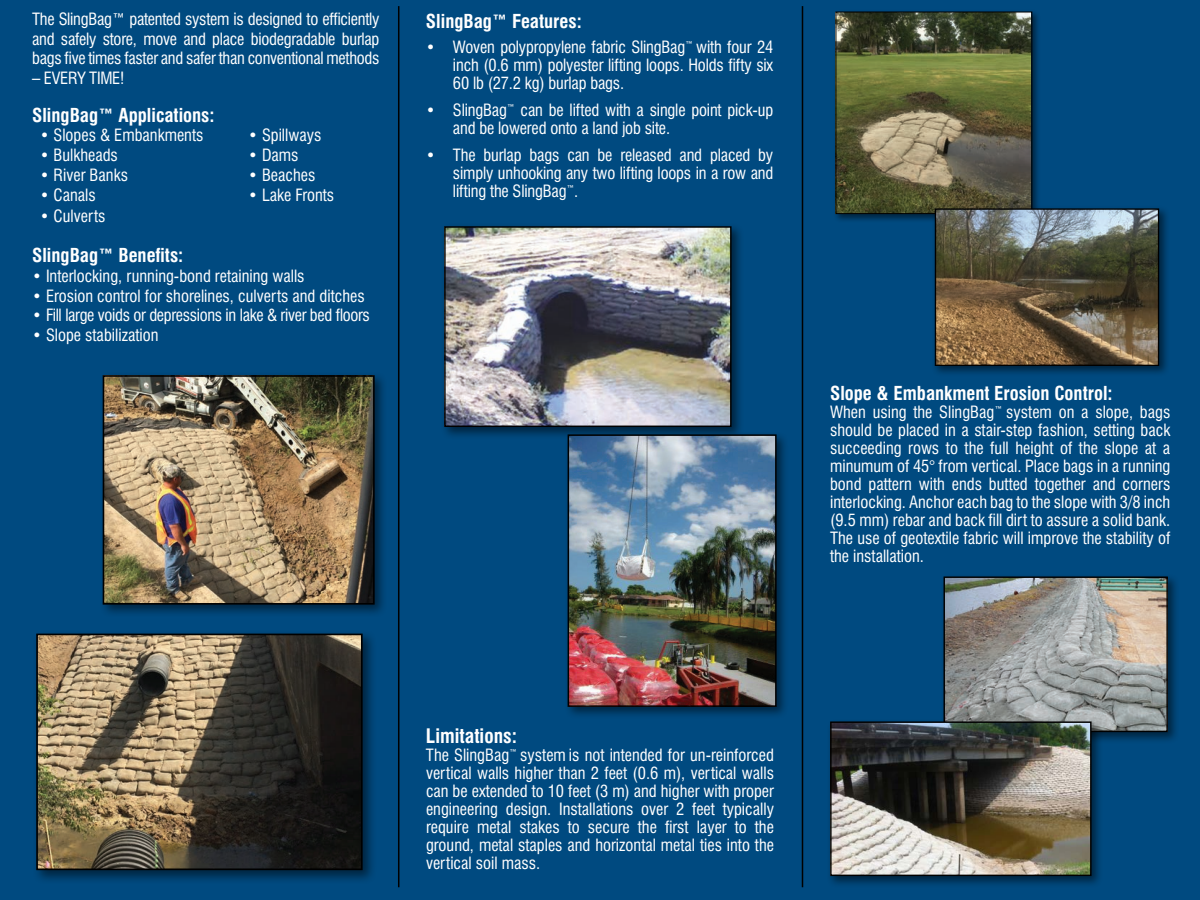
<style>
.page{position:relative;width:1200px;height:900px;background:#004a80}
.page>*{position:absolute;margin:0;border:0;box-sizing:border-box;transform-origin:0 0}
.t1{font:700 condensed 19.5px "Swiss 721 BT";color:#fff}
.t2{font:700 condensed 18.75px "Swiss 721 BT";color:#fff}
.t3{font:condensed 16.5px/18px "Swiss 721 BT";color:#fff;text-align:justify}
.t4{font:condensed 16.5px "Swiss 721 BT";letter-spacing:-.02em;color:#fff}
</style>
<div class="page">
<div style="left:99px;top:371px;width:289px;height:247px;background:#000;opacity:.5"></div>
<img style="left:106px;top:378px;width:266px;height:224px">
<div style="left:103px;top:375px;width:272px;height:230px;border:2px solid #000"></div>
<div style="left:833px;top:9px;width:208px;height:214px;background:#000;opacity:.5"></div>
<img style="left:837px;top:14px;width:193px;height:198px">
<div style="left:835px;top:12px;width:197px;height:202px;border:1px solid #000"></div>
<hr style="left:398px;top:6px;width:1px;height:881px;background:#000">
<hr style="left:802px;top:6px;width:1px;height:881px;background:#000">
<div style="left:441px;top:223px;width:303px;height:217px;background:#000;opacity:.5"></div>
<img style="left:446px;top:228px;width:284px;height:197px">
<div style="left:444px;top:226px;width:288px;height:201px;border:1px solid #000"></div>
<div style="left:32px;top:629px;width:345px;height:255px;background:#000;opacity:.5"></div>
<img style="left:39px;top:637px;width:321px;height:230px">
<div style="left:36px;top:634px;width:327px;height:236px;border:2px solid #000"></div>
<div style="left:932px;top:205px;width:238px;height:172px;background:#000;opacity:.5"></div>
<img style="left:937px;top:210px;width:220px;height:154px">
<div style="left:935px;top:208px;width:224px;height:158px;border:1px solid #000"></div>
<div style="left:940px;top:573px;width:240px;height:171px;background:#000;opacity:.5"></div>
<img style="left:946px;top:578px;width:220px;height:152px">
<div style="left:944px;top:576px;width:224px;height:156px;border:1px solid #000"></div>
<div style="left:827px;top:718px;width:277px;height:170px;background:#000;opacity:.5"></div>
<img style="left:832px;top:723px;width:258px;height:151px">
<div style="left:830px;top:721px;width:262px;height:155px;border:1px solid #000"></div>
<div style="left:564px;top:431px;width:225px;height:289px;background:#000;opacity:.5"></div>
<img style="left:571px;top:437px;width:203px;height:267px">
<div style="left:568px;top:434px;width:209px;height:273px;border:2px solid #000"></div>
<p class="t3" style="left:32px;top:9px;width:349px;line-height:19.8px">The SlingBag™ patented system is designed to efficiently and safely store, move and place biodegradable burlap bags five times faster and safer than conventional methods</p>
<p class="t3" style="left:32px;top:69px;width:94px">– EVERY TIME!</p>
<p class="t2" style="left:32px;top:104px;width:184px">SlingBag™ Applications:</p>
<p class="t3" style="left:40px;top:126px;width:165px">• Slopes &amp; Embankments</p>
<p class="t3" style="left:248px;top:126px;width:75px">• Spillways</p>
<p class="t3" style="left:40px;top:146px;width:80px">• Bulkheads</p>
<p class="t3" style="left:248px;top:146px;width:52px">• Dams</p>
<p class="t3" style="left:40px;top:166px;width:90px">• River Banks</p>
<p class="t3" style="left:248px;top:166px;width:69px">• Beaches</p>
<p class="t3" style="left:40px;top:186px;width:58px">• Canals</p>
<p class="t3" style="left:248px;top:186px;width:88px">• Lake Fronts</p>
<p class="t3" style="left:40px;top:207px;width:67px">• Culverts</p>
<p class="t2" style="left:32px;top:244px;width:153px">SlingBag™ Benefits:</p>
<p class="t3" style="left:32px;top:267px;width:274px">• Interlocking, running-bond retaining walls</p>
<p class="t3" style="left:32px;top:287px;width:334px">• Erosion control for shorelines, culverts and ditches</p>
<p class="t4" style="left:32px;top:306px;width:339px">• Fill large voids or depressions in lake &amp; river bed floors</p>
<p class="t3" style="left:32px;top:326px;width:128px">• Slope stabilization</p>
<p class="t2" style="left:426px;top:10px;width:157px">SlingBag™ Features:</p>
<p class="t3" style="left:453px;top:38px;width:322px;text-indent:-27px">• Woven polypropylene fabric SlingBag<sup>™</sup> with four 24 inch (0.6 mm) polyester lifting loops. Holds fifty six 60 lb (27.2 kg) burlap bags.</p>
<p class="t3" style="left:453px;top:101px;width:322px;text-indent:-27px">• SlingBag<sup>™</sup> can be lifted with a single point pick-up and be lowered onto a land job site.</p>
<p class="t3" style="left:453px;top:146px;width:322px;text-indent:-27px">• The burlap bags can be released and placed by simply unhooking any two lifting loops in a row and lifting the SlingBag<sup>™</sup>.</p>
<p class="t2" style="left:830px;top:382px;width:284px">Slope &amp; Embankment Erosion Control:</p>
<p class="t3" style="left:830px;top:403px;width:342px">When using the SlingBag<sup>™</sup> system on a slope, bags should be placed in a stair-step fashion, setting back succeeding rows to the full height of the slope at a minumum of 45° from vertical. Place bags in a running bond pattern with ends butted together and corners interlocking. Anchor each bag to the slope with 3/8 inch (9.5 mm) rebar and back fill dirt to assure a solid bank.<br>The use of geotextile fabric will improve the stability of the installation.</p>
<p class="t1" style="left:426px;top:725px;width:93px">Limitations:</p>
<p class="t3" style="left:426px;top:746px;width:350px">The SlingBag<sup>™</sup> system is not intended for un-reinforced vertical walls higher than 2 feet (0.6 m), vertical walls can be extended to 10 feet (3 m) and higher with proper engineering design. Installations over 2 feet typically require metal stakes to secure the first layer to the ground, metal staples and horizontal metal ties into the vertical soil mass.</p>
</div>
